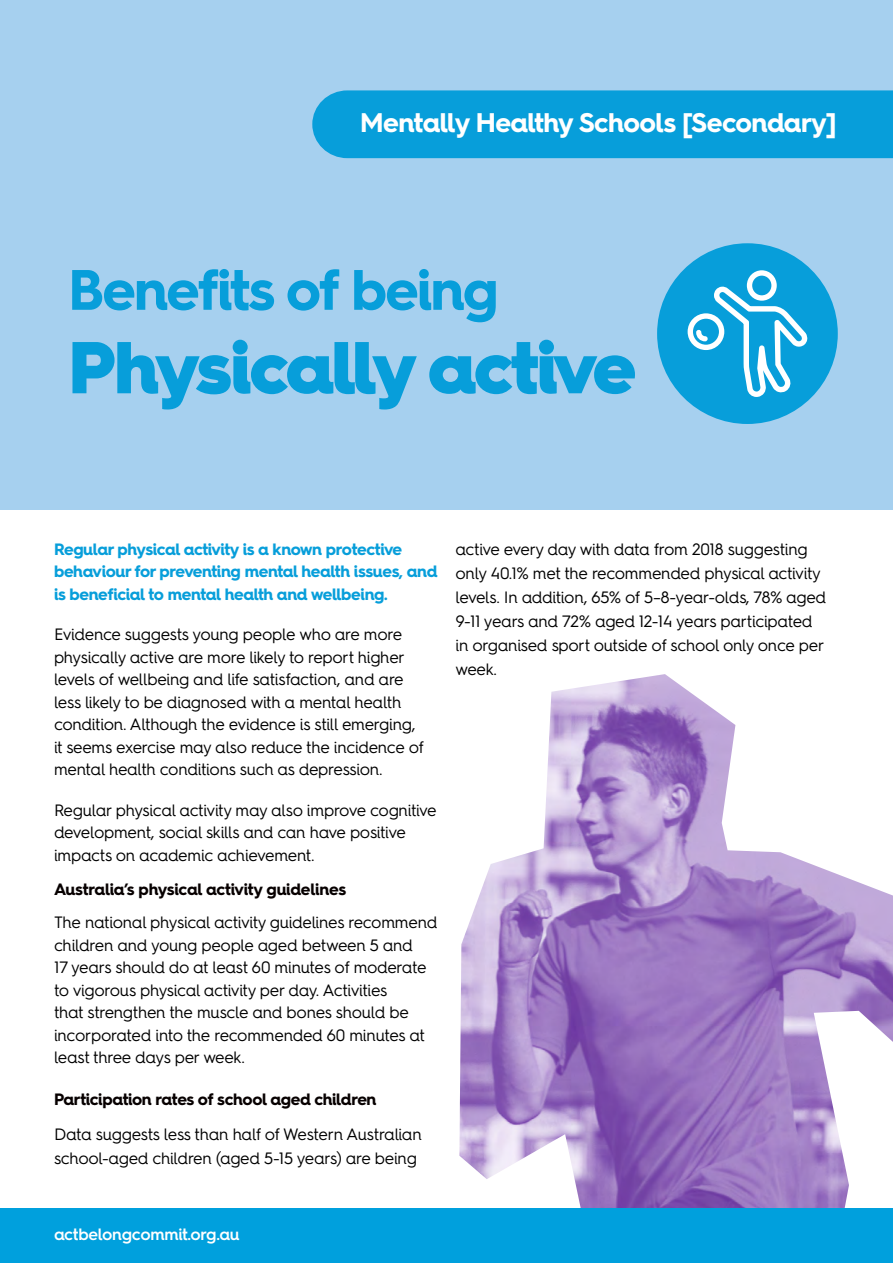
<style>
.page{position:relative;width:893px;height:1263px;background:#fff}
.page>*{position:absolute;margin:0;border:0;box-sizing:border-box;transform-origin:0 0}
.t1{font:900 73.5px "Hurme Geometric Sans 4";letter-spacing:-.04em;color:#079eda}
.t2{font:700 57px "Hurme Geometric Sans 4";letter-spacing:-.03em;color:#079eda}
.t3{font:700 27px "Hurme Geometric Sans 4";letter-spacing:-.02em;color:#fff}
.t4{font:16.5px/22.5px "Hurme Geometric Sans 4";letter-spacing:-.02em;color:#000}
.t5{font:700 16.5px/22.5px "Hurme Geometric Sans 4";letter-spacing:-.025em;color:#079eda}
.t6{font:700 16.5px "Hurme Geometric Sans 4";letter-spacing:-.02em;color:#070000}
.t7{font:600 16.5px "Hurme Geometric Sans 4";letter-spacing:-.02em;color:#fff}
</style>
<div class="page">
<img style="left:459px;top:674px;width:434px;height:535px">
<div style="left:0;top:0;width:893px;height:509px;background:#a6d0ef"></div>
<div style="left:0;top:1209px;width:893px;height:54px;background:#00a0dd"></div>
<div style="left:665px;top:251px;width:165px;height:165px;background:#079eda;border-radius:50%"></div>
<div style="left:657px;top:243px;width:181px;height:181px;border:16px solid #079eda;border-radius:50%"></div>
<svg style="left:686px;top:269px;width:123px;height:130px"></svg>
<div style="left:312px;top:90px;width:581px;height:68px;background:#079eda"></div>
<h3 class="t3" style="left:360px;top:103px;width:478px">Mentally Healthy Schools [Secondary]</h3>
<h2 class="t2" style="left:68px;top:250px;width:432px">Benefits of being</h2>
<h1 class="t1" style="left:68px;top:316px;width:570px">Physically active</h1>
<p class="t5" style="left:54px;top:537px;width:385px">Regular physical activity is a known protective behaviour for preventing mental health issues, and is beneficial to mental health and wellbeing.</p>
<p class="t4" style="left:54px;top:623px;width:372px">Evidence suggests young people who are more physically active are more likely to report higher levels of wellbeing and life satisfaction, and are less likely to be diagnosed with a mental health condition. Although the evidence is still emerging, it seems exercise may also reduce the incidence of mental health conditions such as depression.</p>
<p class="t4" style="left:54px;top:798px;width:384px">Regular physical activity may also improve cognitive development, social skills and can have positive impacts on academic achievement.</p>
<p class="t6" style="left:54px;top:878px;width:294px">Australia’s physical activity guidelines</p>
<p class="t4" style="left:54px;top:911px;width:385px">The national physical activity guidelines recommend children and young people aged between 5 and<br>17 years should do at least 60 minutes of moderate to vigorous physical activity per day. Activities<br>that strengthen the muscle and bones should be incorporated into the recommended 60 minutes at least three days per week.</p>
<p class="t6" style="left:54px;top:1088px;width:324px">Participation rates of school aged children</p>
<p class="t4" style="left:54px;top:1122px;width:369px;line-height:24px">Data suggests less than half of Western Australian school-aged children (aged 5-15 years) are being</p>
<p class="t4" style="left:455px;top:537px;width:372px;line-height:24px">active every day with data from 2018 suggesting only 40.1% met the recommended physical activity levels. In addition, 65% of 5–8-year-olds, 78% aged 9-11 years and 72% aged 12-14 years participated in organised sport outside of school only once per week.</p>
<p class="t7" style="left:54px;top:1223px;width:187px">actbelongcommit.org.au</p>
</div>
